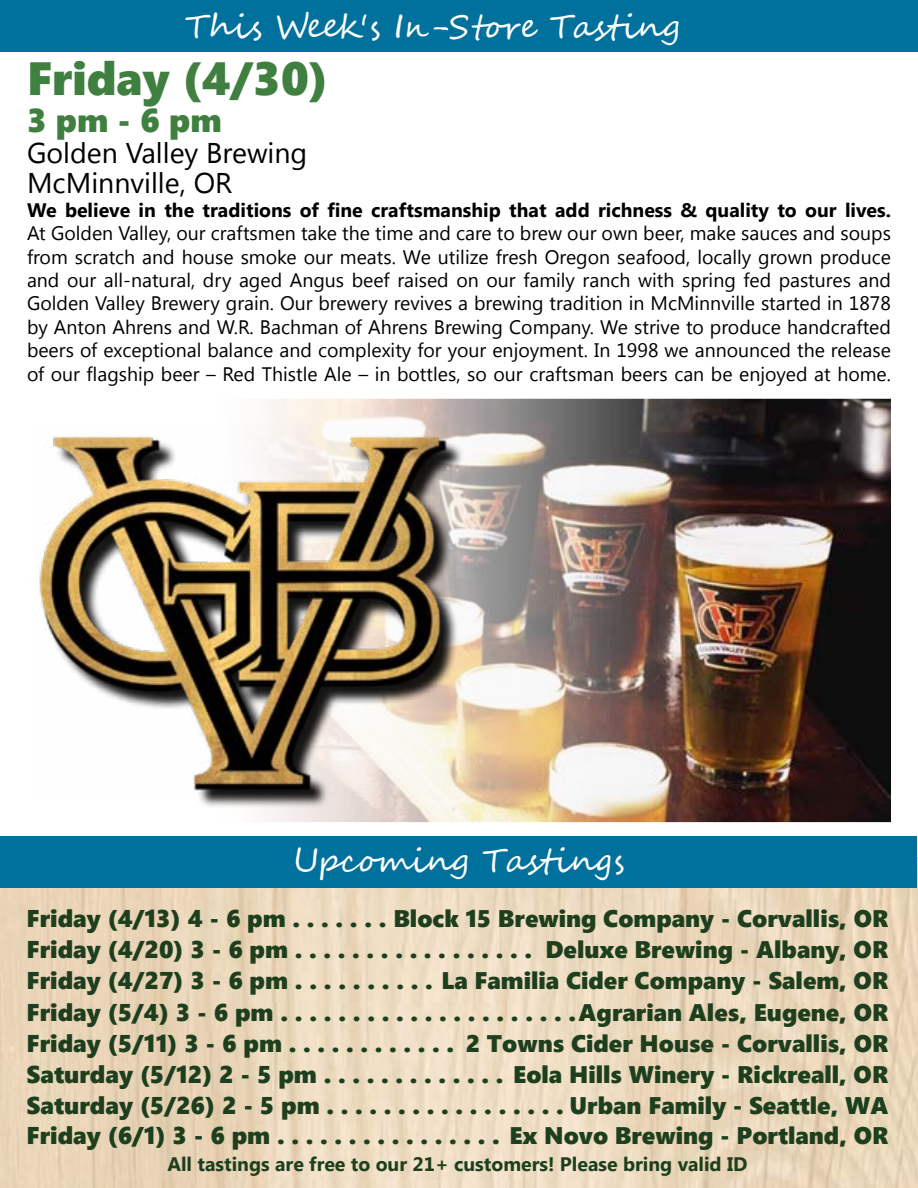
<style>
.page{position:relative;width:918px;height:1188px;background:#fff}
.page>*{position:absolute;margin:0;border:0;box-sizing:border-box;transform-origin:0 0}
.t1{font:46.5px "Segoe UI Black";color:#3f7f3f}
.t2{font:33px "Segoe Script";color:#fff}
.t3{font:33px "Segoe UI Black";color:#3f7f3f}
.t4{font:28.5px/30px "Segoe UI";color:#000}
.t5{font:24.3px "Segoe UI Black";color:#1d3f1d}
.t6{font:24px/31.5px "Segoe UI Black";color:#1d3f1d}
.t7{font:19.5px/23.4px "Segoe UI";color:#000;text-align:justify}
.t8{font:700 19.5px "Segoe UI";color:#000}
.t9{font:700 19.5px "Segoe UI";color:#1d3f1d}
.s1{font-size:24.3px}
.s2{font-size:24px}
</style>
<div class="page">
<img style="left:0;top:857px;width:918px;height:331px">
<div style="left:0;top:0;width:918px;height:52px;background:#00719c"></div>
<div style="left:0;top:836px;width:916px;height:52px;background:#00719c"></div>
<img style="left:261px;top:398px;width:630px;height:425px">
<div style="left:43px;top:440px;width:422px;height:369px;background:#000;opacity:.91"></div>
<img style="left:39px;top:425px;width:412px;height:374px">
<h2 class="t2" style="left:185px;top:-1px;width:495px">This Week's In-Store Tasting</h2>
<h1 class="t1" style="left:27px;top:45px;width:303px">Friday (4/30)</h1>
<h2 class="t3" style="left:27px;top:97px;width:196px">3 pm - 6 pm</h2>
<h3 class="t4" style="left:27px;top:137px;width:282px">Golden Valley Brewing<br>McMinnville, OR</h3>
<p class="t8" style="left:27px;top:196px;width:865px">We believe in the traditions of fine craftsmanship that add richness &amp; quality to our lives.</p>
<p class="t7" style="left:27px;top:221px;width:866px">At Golden Valley, our craftsmen take the time and care to brew our own beer, make sauces and soups from scratch and house smoke our meats. We utilize fresh Oregon seafood, locally grown produce and our all-natural, dry aged Angus beef raised on our family ranch with spring fed pastures and Golden Valley Brewery grain. Our brewery revives a brewing tradition in McMinnville started in 1878 by Anton Ahrens and W.R. Bachman of Ahrens Brewing Company. We strive to produce handcrafted beers of exceptional balance and complexity for your enjoyment. In 1998 we announced the release of our flagship beer – Red Thistle Ale – in bottles, so our craftsman beers can be enjoyed at home.</p>
<h2 class="t2" style="left:293px;top:834px;width:333px">Upcoming Tastings</h2>
<p class="t6" style="left:27px;top:901px;width:863px"><span class="s1">Friday (4/13) 4 - 6 pm</span> . . . . . . . Block 15 Brewing Company - Corvallis, OR</p>
<p class="t5" style="left:27px;top:932px;width:507px">Friday (4/20) 3 - 6 pm <span class="s2">. . . . . . . . . . . . . . . . .</span></p>
<p class="t6" style="left:27px;top:963px;width:863px"><span class="s1">Friday (4/27) 3 - 6 pm . . . . . . .</span> . . . La Familia Cider Company - Salem, OR<br><span class="s1">Friday (5/4) 3 - 6 pm . . . . . . .</span> . . . . . . . . . . . . . .Agrarian Ales, Eugene, OR</p>
<p class="t6" style="left:545px;top:932px;width:344px">Deluxe Brewing - Albany, OR</p>
<p class="t5" style="left:27px;top:1026px;width:429px">Friday (5/11) 3 - 6 pm <span class="s2">. . . . . . . . . . . .</span></p>
<p class="t6" style="left:466px;top:1026px;width:424px">2 Towns Cider House - Corvallis, OR</p>
<p class="t6" style="left:27px;top:1057px;width:863px"><span class="s1">Saturday (5/12) 2 - 5 pm</span> . . . . . . . . . . . . . Eola Hills Winery - Rickreall, OR</p>
<p class="t6" style="left:27px;top:1088px;width:863px"><span class="s1">Saturday (5/26) 2 - 5 pm</span> . . . . . . . . . . . . . . . . . Urban Family - Seattle, WA</p>
<p class="t6" style="left:27px;top:1118px;width:863px"><span class="s1">Friday (6/1) 3 - 6 pm</span> . . . . . . . . . . . . . . . . Ex Novo Brewing - Portland, OR</p>
<p class="t9" style="left:167px;top:1150px;width:582px">All tastings are free to our 21+ customers! Please bring valid ID</p>
</div>
